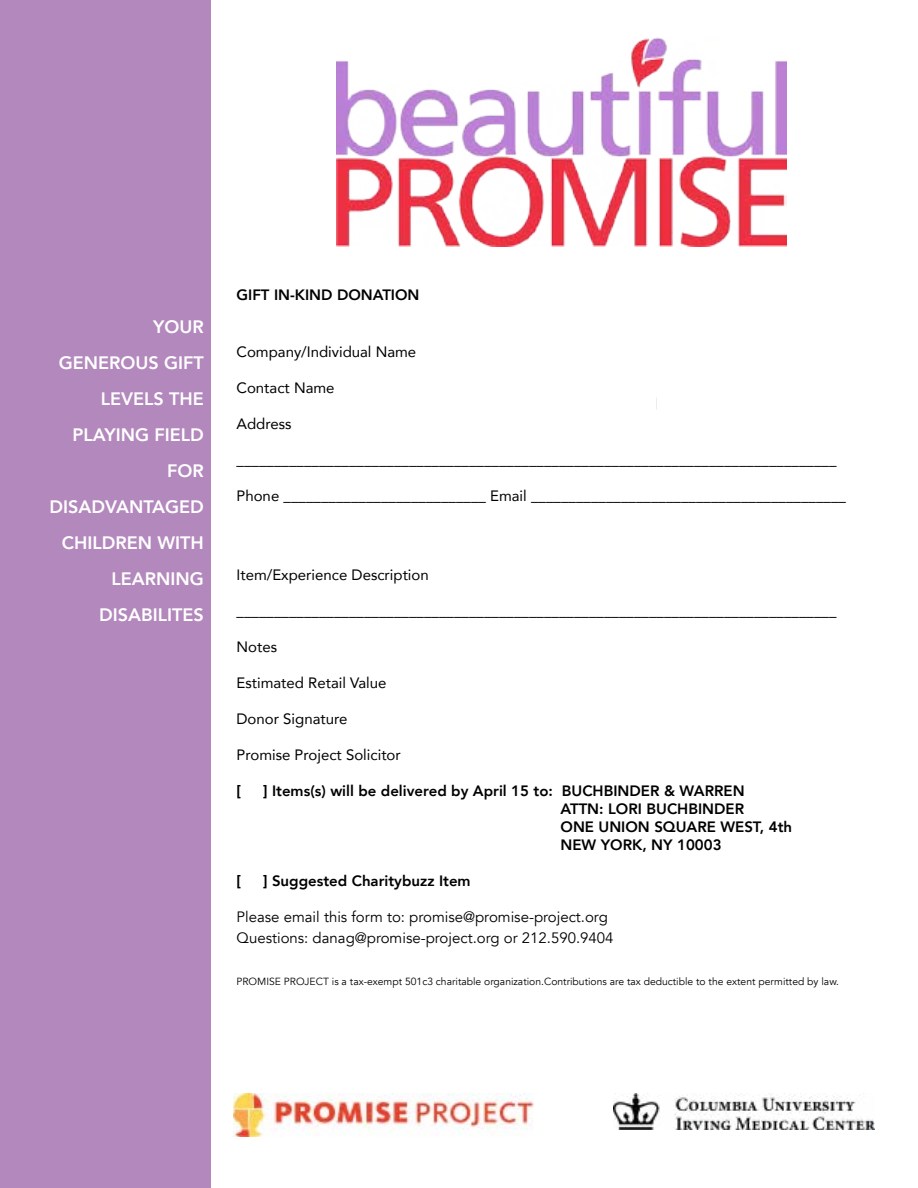
<style>
.page{position:relative;width:918px;height:1188px;background:#fff}
.page>*{position:absolute;margin:0;border:0;box-sizing:border-box;transform-origin:0 0}
.t1{font:800 18px/36px "Avenir";color:#fff;text-align:right}
.t2{font:15px "Avenir";color:#000}
.t3{font:800 15px/18px "Avenir";color:#000}
.t4{font:15px/21px "Avenir";color:#000}
.t5{font:900 15px "Avenir";color:#000}
.t6{font:10.35px "Avenir";color:#000}
.s1{font-weight:900}
</style>
<div class="page">
<div style="left:0;top:0;width:211px;height:1188px;background:#b388bd"></div>
<img style="left:233px;top:1094px;width:301px;height:42px">
<img style="left:613px;top:1094px;width:261px;height:36px">
<img style="left:336px;top:38px;width:450px;height:208px">
<p class="t1" style="left:50px;top:309px;width:156px">YOUR<br>GENEROUS GIFT<br>LEVELS THE<br>PLAYING FIELD<br>FOR<br>DISADVANTAGED<br>CHILDREN WITH<br>LEARNING<br>DISABILITES</p>
<p class="t3" style="left:237px;top:285px;width:185px">GIFT IN-KIND DONATION</p>
<p class="t2" style="left:237px;top:339px;width:181px">Company/Individual Name</p>
<p class="t2" style="left:237px;top:375px;width:100px">Contact Name</p>
<p class="t2" style="left:237px;top:411px;width:57px">Address</p>
<p class="t2" style="left:237px;top:447px;width:601px">________________________________________________________________________________</p>
<p class="t2" style="left:237px;top:483px;width:611px">Phone ___________________________ Email __________________________________________</p>
<p class="t2" style="left:237px;top:563px;width:194px">Item/Experience Description</p>
<p class="t2" style="left:237px;top:599px;width:601px">________________________________________________________________________________</p>
<p class="t2" style="left:237px;top:635px;width:42px">Notes</p>
<p class="t2" style="left:237px;top:671px;width:152px">Estimated Retail Value</p>
<p class="t2" style="left:237px;top:707px;width:112px">Donor Signature</p>
<p class="t2" style="left:237px;top:743px;width:166px">Promise Project Solicitor</p>
<p class="t5" style="left:237px;top:778px;width:6px">[</p>
<p class="t3" style="left:561px;top:782px;width:233px;text-indent:-297px"><span class="s1">]</span> Items(s) will be delivered by April 15 to: BUCHBINDER &amp; WARREN<br>ATTN: LORI BUCHBINDER<br>ONE UNION SQUARE WEST, 4th<br>NEW YORK, NY 10003</p>
<p class="t5" style="left:237px;top:868px;width:6px">[</p>
<p class="t3" style="left:263px;top:872px;width:209px"><span class="s1">]</span> Suggested Charitybuzz Item</p>
<p class="t4" style="left:237px;top:907px;width:379px">Please email this form to: promise@promise-project.org<br>Questions: danag@promise-project.org or 212.590.9404</p>
<p class="t6" style="left:237px;top:975px;width:604px">PROMISE PROJECT is a tax-exempt 501c3 charitable organization.Contributions are tax deductible to the extent permitted by law.</p>
</div>
